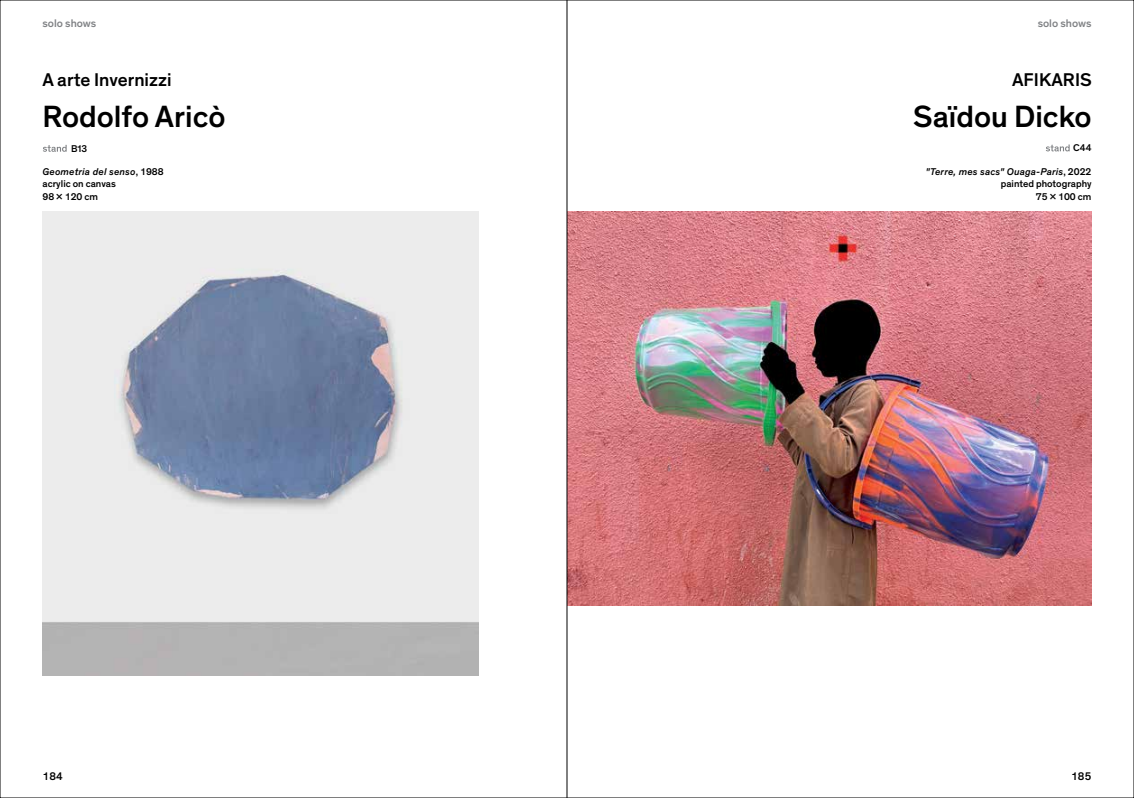
<style>
.page{position:relative;width:1134px;height:798px;background:#fff}
.page>*{position:absolute;margin:0;border:0;box-sizing:border-box;transform-origin:0 0}
.t1{font:500 31.25px "Theinhardt";color:#000}
.t2{font:500 18.75px "Theinhardt";color:#000}
.t3{font:500 11.25px "Theinhardt";color:#808285}
.t4{font:500 11.25px "Theinhardt";color:#000}
.t5{font:500 10px/12.5px "Theinhardt";color:#000;text-align:right}
.s1{font-style:italic}
</style>
<div class="page">
<img style="left:568px;top:212px;width:523px;height:393px">
<svg style="left:1046px;top:144px;width:24px;height:7px"></svg>
<img style="left:43px;top:211px;width:436px;height:464px">
<svg style="left:43px;top:145px;width:24px;height:7px"></svg>
<hr style="left:567px;top:0;width:1px;height:797px;background:#000">
<p class="t3" style="left:43px;top:16px;width:55px">solo shows</p>
<p class="t3" style="left:1038px;top:16px;width:55px">solo shows</p>
<h2 class="t2" style="left:43px;top:68px;width:131px">A arte Invernizzi</h2>
<h1 class="t1" style="left:43px;top:98px;width:184px">Rodolfo Aricò</h1>
<p class="t5" style="left:71px;top:142px;width:18px">B13</p>
<p class="t5" style="left:43px;top:165px;width:123px;text-align:left"><span class="s1">Geometria del senso</span>, 1988 acrylic on canvas<br>98 x 120 cm</p>
<h2 class="t2" style="left:1012px;top:68px;width:81px">AFIKARIS</h2>
<h1 class="t1" style="left:913px;top:98px;width:180px">Saïdou Dicko</h1>
<p class="t5" style="left:1073px;top:142px;width:20px">C44</p>
<p class="t5" style="left:926px;top:165px;width:167px"><span class="s1">"Terre, mes sacs" Ouaga-Paris</span>, 2022 painted photography<br>75 x 100 cm</p>
<p class="t4" style="left:43px;top:769px;width:22px">184</p>
<p class="t4" style="left:1071px;top:769px;width:22px">185</p>
</div>
